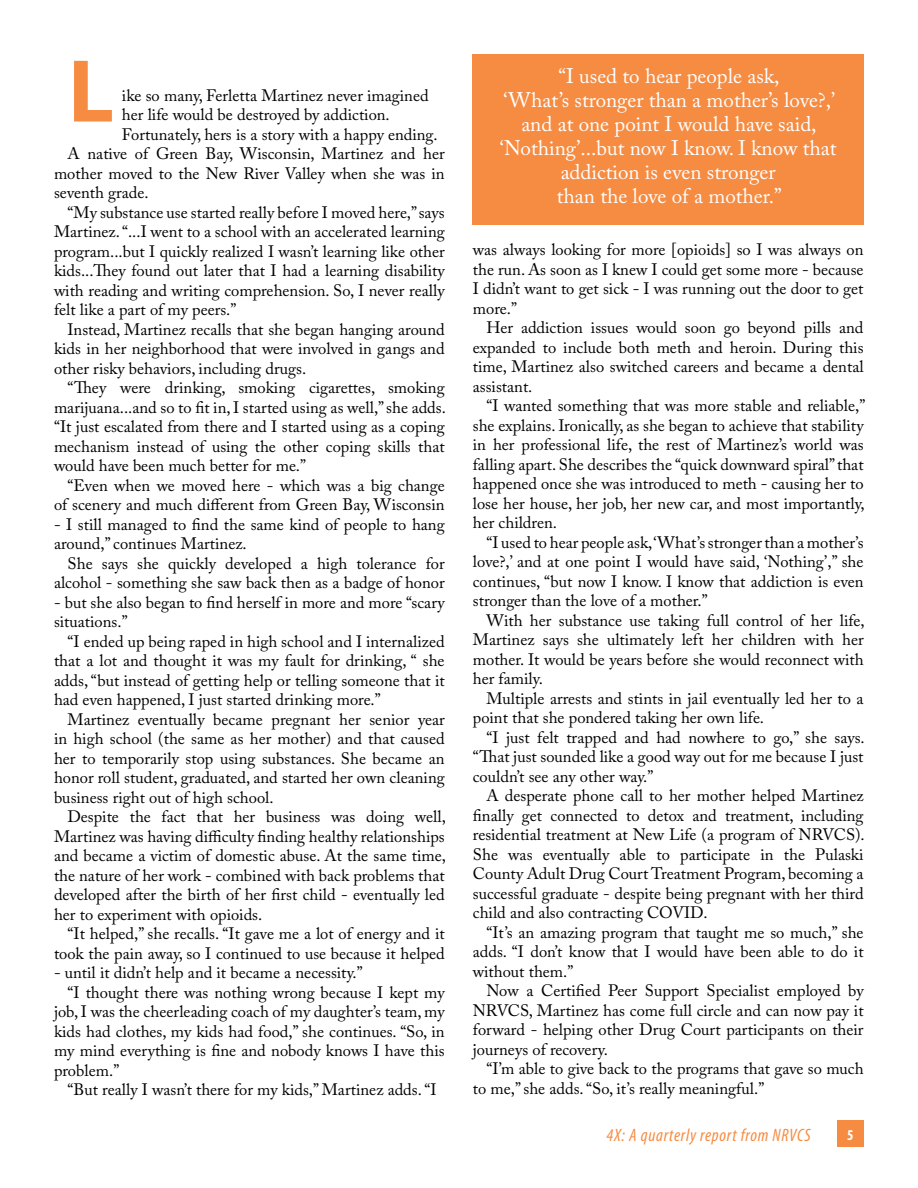
<style>
.page{position:relative;width:918px;height:1188px;background:#fff}
.page>*{position:absolute;margin:0;border:0;box-sizing:border-box;transform-origin:0 0}
.t1{font:700 90px "Myriad Pro";color:#f68c42}
.t2{font:21px/24px "Adobe Caslon Pro";color:#fff;text-align:center}
.t3{font:italic condensed 18px "Myriad Pro";letter-spacing:.04em;color:#f68c42}
.t4{font:16.5px/19.5px "Adobe Caslon Pro";color:#000;text-align:justify}
.t5{font:700 condensed 15px "Myriad Pro";color:#fff}
</style>
<div class="page">
<div style="left:837px;top:1120px;width:27px;height:28px;background:#f68c42"></div>
<div style="left:472px;top:54px;width:392px;height:171px;background:#f68c42"></div>
<h1 class="t1" style="left:68px;top:32px;width:47px">L</h1>
<p class="t4" style="left:122px;top:85px;width:308px">ike so many, Ferletta Martinez never imagined</p>
<p class="t4" style="left:122px;top:105px;width:269px">her life would be destroyed by addiction.</p>
<p class="t4" style="left:122px;top:124px;width:317px">Fortunately, hers is a story with a happy ending.</p>
<p class="t4" style="left:68px;top:144px;width:379px">A native of Green Bay, Wisconsin, Martinez and her</p>
<p class="t4" style="left:54px;top:163px;width:392px">mother moved to the New River Valley when she was in</p>
<p class="t4" style="left:54px;top:183px;width:96px">seventh grade.</p>
<p class="t4" style="left:68px;top:202px;width:379px">“My substance use started really before I moved here,” says</p>
<p class="t4" style="left:54px;top:222px;width:392px">Martinez. “...I went to a school with an accelerated learning</p>
<p class="t4" style="left:54px;top:241px;width:392px">program...but I quickly realized I wasn’t learning like other</p>
<p class="t4" style="left:54px;top:261px;width:392px">kids...They found out later that I had a learning disability</p>
<p class="t4" style="left:54px;top:280px;width:392px">with reading and writing comprehension. So, I never really</p>
<p class="t4" style="left:54px;top:300px;width:184px">felt like a part of my peers.”</p>
<p class="t4" style="left:68px;top:319px;width:379px">Instead, Martinez recalls that she began hanging around</p>
<p class="t4" style="left:54px;top:339px;width:392px">kids in her neighborhood that were involved in gangs and</p>
<p class="t4" style="left:54px;top:358px;width:254px">other risky behaviors, including drugs.</p>
<p class="t4" style="left:68px;top:378px;width:379px">“They were drinking, smoking cigarettes, smoking</p>
<p class="t4" style="left:54px;top:397px;width:393px">marijuana...and so to fit in, I started using as well,” she adds.</p>
<p class="t4" style="left:54px;top:417px;width:392px">“It just escalated from there and I started using as a coping</p>
<p class="t4" style="left:54px;top:436px;width:392px">mechanism instead of using the other coping skills that</p>
<p class="t4" style="left:54px;top:456px;width:254px">would have been much better for me.”</p>
<p class="t4" style="left:68px;top:475px;width:379px">“Even when we moved here - which was a big change</p>
<p class="t4" style="left:54px;top:495px;width:392px">of scenery and much different from Green Bay, Wisconsin</p>
<p class="t4" style="left:54px;top:514px;width:392px">- I still managed to find the same kind of people to hang around,” continues Martinez.</p>
<p class="t4" style="left:54px;top:553px;width:392px;text-align:right">She says she quickly developed a high tolerance for alcohol - something she saw back then as a badge of honor</p>
<p class="t4" style="left:54px;top:592px;width:392px">- but she also began to find herself in more and more “scary situations.”</p>
<p class="t4" style="left:54px;top:631px;width:392px;text-indent:13px">“I ended up being raped in high school and I internalized that a lot and thought it was my fault for drinking, “ she adds, “but instead of getting help or telling someone that it had even happened, I just started drinking more.”</p>
<p class="t4" style="left:54px;top:709px;width:392px;text-indent:13px">Martinez eventually became pregnant her senior year in high school (the same as her mother) and that caused her to temporarily stop using substances. She became an honor roll student, graduated, and started her own cleaning business right out of high school.</p>
<p class="t4" style="left:54px;top:807px;width:393px;text-indent:13px">Despite the fact that her business was doing well, Martinez was having difficulty finding healthy relationships and became a victim of domestic abuse. At the same time, the nature of her work - combined with back problems that developed after the birth of her first child - eventually led her to experiment with opioids.</p>
<p class="t4" style="left:54px;top:924px;width:392px;text-align:right">“It helped,” she recalls. “It gave me a lot of energy and it took the pain away, so I continued to use because it helped</p>
<p class="t4" style="left:54px;top:963px;width:310px">- until it didn’t help and it became a necessity.”</p>
<p class="t4" style="left:68px;top:982px;width:379px">“I thought there was nothing wrong because I kept my</p>
<p class="t4" style="left:54px;top:1002px;width:392px">job, I was the cheerleading coach of my daughter’s team, my</p>
<p class="t4" style="left:54px;top:1021px;width:392px">kids had clothes, my kids had food,” she continues. “So, in</p>
<p class="t4" style="left:54px;top:1041px;width:392px">my mind everything is fine and nobody knows I have this</p>
<p class="t4" style="left:54px;top:1060px;width:67px">problem.”</p>
<p class="t4" style="left:68px;top:1080px;width:371px">“But really I wasn’t there for my kids,” Martinez adds. “I</p>
<p class="t2" style="left:500px;top:64px;width:338px">“I used to hear people ask,<br>‘What’s stronger than a mother’s love?,’ and at one point I would have said, ‘Nothing’...but now I know. I know that addiction is even stronger<br>than the love of a mother.”</p>
<p class="t4" style="left:473px;top:240px;width:392px">was always looking for more [opioids] so I was always on the run. As soon as I knew I could get some more - because I didn’t want to get sick - I was running out the door to get more.”</p>
<p class="t4" style="left:473px;top:318px;width:392px;text-indent:13px">Her addiction issues would soon go beyond pills and expanded to include both meth and heroin. During this time, Martinez also switched careers and became a dental assistant.</p>
<p class="t4" style="left:473px;top:396px;width:394px;text-indent:13px">“I wanted something that was more stable and reliable,” she explains. Ironically, as she began to achieve that stability in her professional life, the rest of Martinez’s world was falling apart. She describes the “quick downward spiral” that happened once she was introduced to meth - causing her to lose her house, her job, her new car, and most importantly, her children.</p>
<p class="t4" style="left:473px;top:532px;width:392px;text-indent:13px">“I used to hear people ask, ‘What’s stronger than a mother’s love?,’ and at one point I would have said, ‘Nothing’,” she continues, “but now I know. I know that addiction is even stronger than the love of a mother.”</p>
<p class="t4" style="left:473px;top:610px;width:393px;text-indent:13px">With her substance use taking full control of her life, Martinez says she ultimately left her children with her mother. It would be years before she would reconnect with her family.</p>
<p class="t4" style="left:473px;top:688px;width:392px;text-indent:13px">Multiple arrests and stints in jail eventually led her to a point that she pondered taking her own life.</p>
<p class="t4" style="left:473px;top:727px;width:393px;text-indent:13px">“I just felt trapped and had nowhere to go,” she says. “That just sounded like a good way out for me because I just couldn’t see any other way.”</p>
<p class="t4" style="left:473px;top:786px;width:393px;text-indent:13px">A desperate phone call to her mother helped Martinez finally get connected to detox and treatment, including residential treatment at New Life (a program of NRVCS).<br>She was eventually able to participate in the Pulaski County Adult Drug Court Treatment Program, becoming a successful graduate - despite being pregnant with her third child and also contracting COVID.</p>
<p class="t4" style="left:473px;top:922px;width:392px;text-indent:13px">“It’s an amazing program that taught me so much,” she adds. “I don’t know that I would have been able to do it without them.”</p>
<p class="t4" style="left:473px;top:981px;width:392px;text-indent:13px">Now a Certified Peer Support Specialist employed by NRVCS, Martinez has come full circle and can now pay it forward - helping other Drug Court participants on their journeys of recovery.</p>
<p class="t4" style="left:473px;top:1059px;width:392px;text-indent:13px">“I’m able to give back to the programs that gave so much to me,” she adds. “So, it’s really meaningful.”</p>
<p class="t3" style="left:606px;top:1124px;width:206px">4X: A quarterly report from NRVCS</p>
<p class="t5" style="left:847px;top:1125px;width:8px">5</p>
</div>
